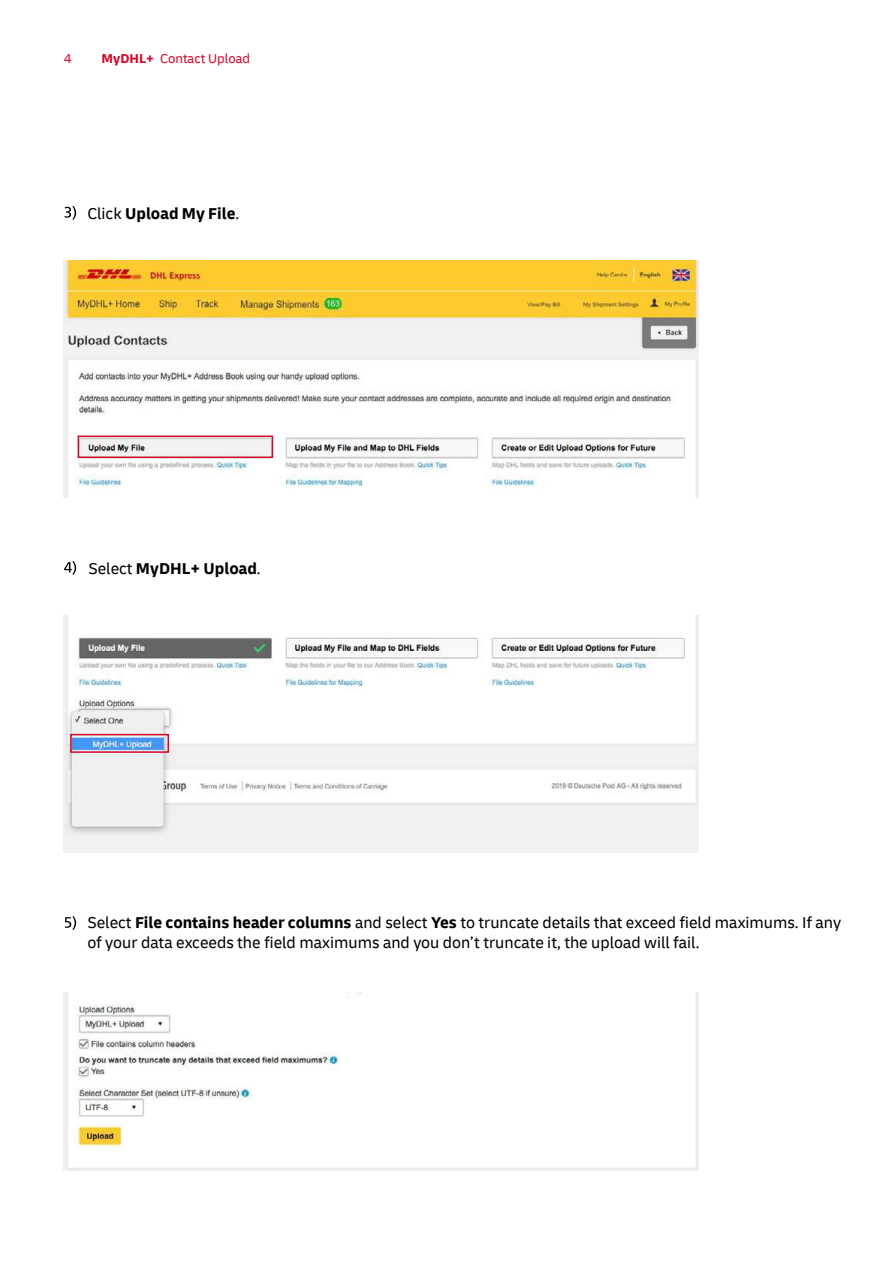
<style>
.page{position:relative;width:893px;height:1263px;background:#fff}
.page>*{position:absolute;margin:0;border:0;box-sizing:border-box;transform-origin:0 0}
.t1{font:16.5px/19.8px "Delivery";color:#000}
.t2{font:700 16.5px "Delivery";color:#000}
.t3{font:13.5px "Delivery";color:#d3072a}
.s1{font-weight:700}
.s2{font-weight:400}
</style>
<div class="page">
<svg style="left:65px;top:916px;width:11px;height:14px"></svg>
<svg style="left:65px;top:206px;width:11px;height:14px"></svg>
<svg style="left:64px;top:561px;width:12px;height:14px"></svg>
<img style="left:64px;top:260px;width:634px;height:237px">
<img style="left:64px;top:615px;width:634px;height:238px">
<img style="left:64px;top:993px;width:634px;height:177px">
<div style="left:78px;top:435px;width:195px;height:23px;border:2px solid #d3072a"></div>
<div style="left:70px;top:734px;width:99px;height:19px;border:2px solid #d3072a"></div>
<p class="t3" style="left:64px;top:50px;width:9px">4</p>
<p class="t3" style="left:102px;top:50px;width:150px"><span class="s1">MyDHL+</span> Contact Upload</p>
<p class="t2" style="left:87px;top:203px;width:153px"><span class="s2">Click</span> Upload My File<span class="s2">.</span></p>
<p class="t2" style="left:88px;top:558px;width:174px"><span class="s2">Select</span> MyDHL+ Upload<span class="s2">.</span></p>
<p class="t1" style="left:87px;top:913px;width:755px">Select <span class="s1">File contains header columns</span> and select <span class="s1">Yes</span> to truncate details that exceed field maximums. If any of your data exceeds the field maximums and you don’t truncate it, the upload will fail.</p>
</div>
